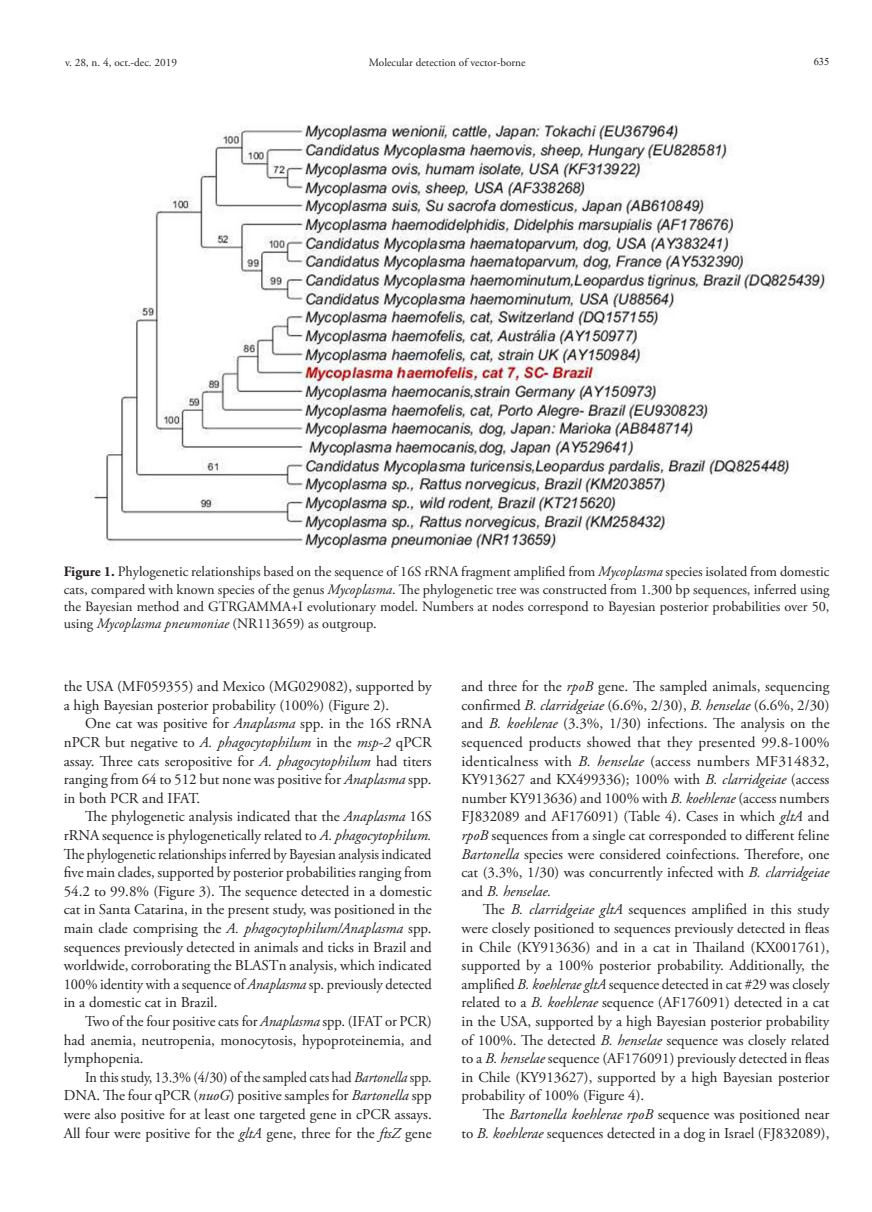
<style>
.page{position:relative;width:872px;height:1212px;background:#fff}
.page>*{position:absolute;margin:0;border:0;box-sizing:border-box;transform-origin:0 0}
.Paragraph{font:15px/18.6px "Adobe Garamond Pro";color:#231f20;text-align:justify}
.Paragraph-2{font:15px/18.6px "Adobe Garamond Pro";color:#231f20;text-align:justify;scale:.94 1}
.FigureCaption{font:14.25px/17.1px "Adobe Garamond Pro";color:#231f20;text-align:justify}
.t1{font:11.25px "Adobe Garamond Pro";color:#231f20}
.s1{font-weight:700}
.s2{font-style:italic}
</style>
<div class="page">
<img style="left:90px;top:124px;width:737px;height:429px">
<p class="t1" style="left:65px;top:56px;width:113px">v. 28, n. 4, oct.-dec. 2019</p>
<p class="t1" style="left:369px;top:55px;width:158px">Molecular detection of vector-borne</p>
<p class="FigureCaption" style="left:64px;top:564px;width:767px"><span class="s1">Figure 1.</span> Phylogenetic relationships based on the sequence of 16S rRNA fragment amplified from <span class="s2">Mycoplasma</span> species isolated from domestic cats, compared with known species of the genus <span class="s2">Mycoplasma</span>. The phylogenetic tree was constructed from 1.300 bp sequences, inferred using the Bayesian method and GTRGAMMA+I evolutionary model. Numbers at nodes correspond to Bayesian posterior probabilities over 50, using <span class="s2">Mycoplasma pneumoniae</span> (NR113659) as outgroup.</p>
<p class="Paragraph" style="left:64px;top:678px;width:369px">the USA (MF059355) and Mexico (MG029082), supported by a high Bayesian posterior probability (100%) (Figure 2).</p>
<p class="Paragraph" style="left:64px;top:715px;width:369px;text-indent:21px">One cat was positive for <span class="s2">Anaplasma</span> spp. in the 16S rRNA nPCR but negative to <span class="s2">A. phagocytophilum</span> in the <span class="s2">msp-2</span> qPCR assay. Three cats seropositive for <span class="s2">A. phagocytophilum</span> had titers ranging from 64 to 512 but none was positive for <span class="s2">Anaplasma</span> spp. in both PCR and IFAT.</p>
<p class="Paragraph" style="left:64px;top:808px;width:369px;text-indent:21px">The phylogenetic analysis indicated that the <span class="s2">Anaplasma</span> 16S rRNA sequence is phylogenetically related to <span class="s2">A. phagocytophilum.<br></span>The phylogenetic relationships inferred by Bayesian analysis indicated five main clades, supported by posterior probabilities ranging from 54.2 to 99.8% (Figure 3). The sequence detected in a domestic cat in Santa Catarina, in the present study, was positioned in the main clade comprising the <span class="s2">A. phagocytophilum/Anaplasma</span> spp. sequences previously detected in animals and ticks in Brazil and worldwide, corroborating the BLASTn analysis, which indicated 100% identity with a sequence of <span class="s2">Anaplasma</span> sp. previously detected in a domestic cat in Brazil.</p>
<p class="Paragraph" style="left:64px;top:1012px;width:369px;text-indent:21px">Two of the four positive cats for <span class="s2">Anaplasma</span> spp. (IFAT or PCR) had anemia, neutropenia, monocytosis, hypoproteinemia, and lymphopenia.</p>
<p class="Paragraph-2" style="left:64px;top:1068px;width:393px;text-indent:21px">In this study, 13.3% (4/30) of the sampled cats had <span class="s2">Bartonella</span> spp.<br>DNA. The four qPCR (<span class="s2">nuoG</span>) positive samples for <span class="s2">Bartonella</span> spp were also positive for at least one targeted gene in cPCR assays.<br>All four were positive for the <span class="s2">gltA</span> gene, three for the <span class="s2">ftsZ</span> gene</p>
<p class="Paragraph" style="left:461px;top:678px;width:370px">and three for the <span class="s2">rpoB</span> gene. The sampled animals, sequencing confirmed <span class="s2">B. clarridgeiae</span> (6.6%, 2/30), <span class="s2">B. henselae</span> (6.6%, 2/30) and <span class="s2">B. koehlerae</span> (3.3%, 1/30) infections. The analysis on the sequenced products showed that they presented 99.8-100% identicalness with <span class="s2">B. henselae</span> (access numbers MF314832, KY913627 and KX499336); 100% with <span class="s2">B. clarridgeiae</span> (access number KY913636) and 100% with <span class="s2">B. koehlerae</span> (access numbers FJ832089 and AF176091) (Table 4). Cases in which <span class="s2">gltA</span> and <span class="s2">rpoB</span> sequences from a single cat corresponded to different feline <span class="s2">Bartonella</span> species were considered coinfections. Therefore, one cat (3.3%, 1/30) was concurrently infected with <span class="s2">B. clarridgeiae </span>and <span class="s2">B. henselae.</span></p>
<p class="Paragraph" style="left:461px;top:901px;width:369px;text-indent:21px">The <span class="s2">B. clarridgeiae gltA</span> sequences amplified in this study were closely positioned to sequences previously detected in fleas in Chile (KY913636) and in a cat in Thailand (KX001761), supported by a 100% posterior probability. Additionally, the amplified <span class="s2">B. koehlerae gltA</span> sequence detected in cat #29 was closely related to a <span class="s2">B. koehlerae</span> sequence (AF176091) detected in a cat in the USA, supported by a high Bayesian posterior probability of 100%. The detected <span class="s2">B. henselae</span> sequence was closely related to a <span class="s2">B. henselae</span> sequence (AF176091) previously detected in fleas in Chile (KY913627), supported by a high Bayesian posterior probability of 100% (Figure 4).</p>
<p class="Paragraph" style="left:461px;top:1105px;width:369px;text-align:right">The <span class="s2">Bartonella koehlerae rpoB</span> sequence was positioned near<br>to <span class="s2">B. koehlerae</span> sequences detected in a dog in Israel (FJ832089),</p>
</div>
